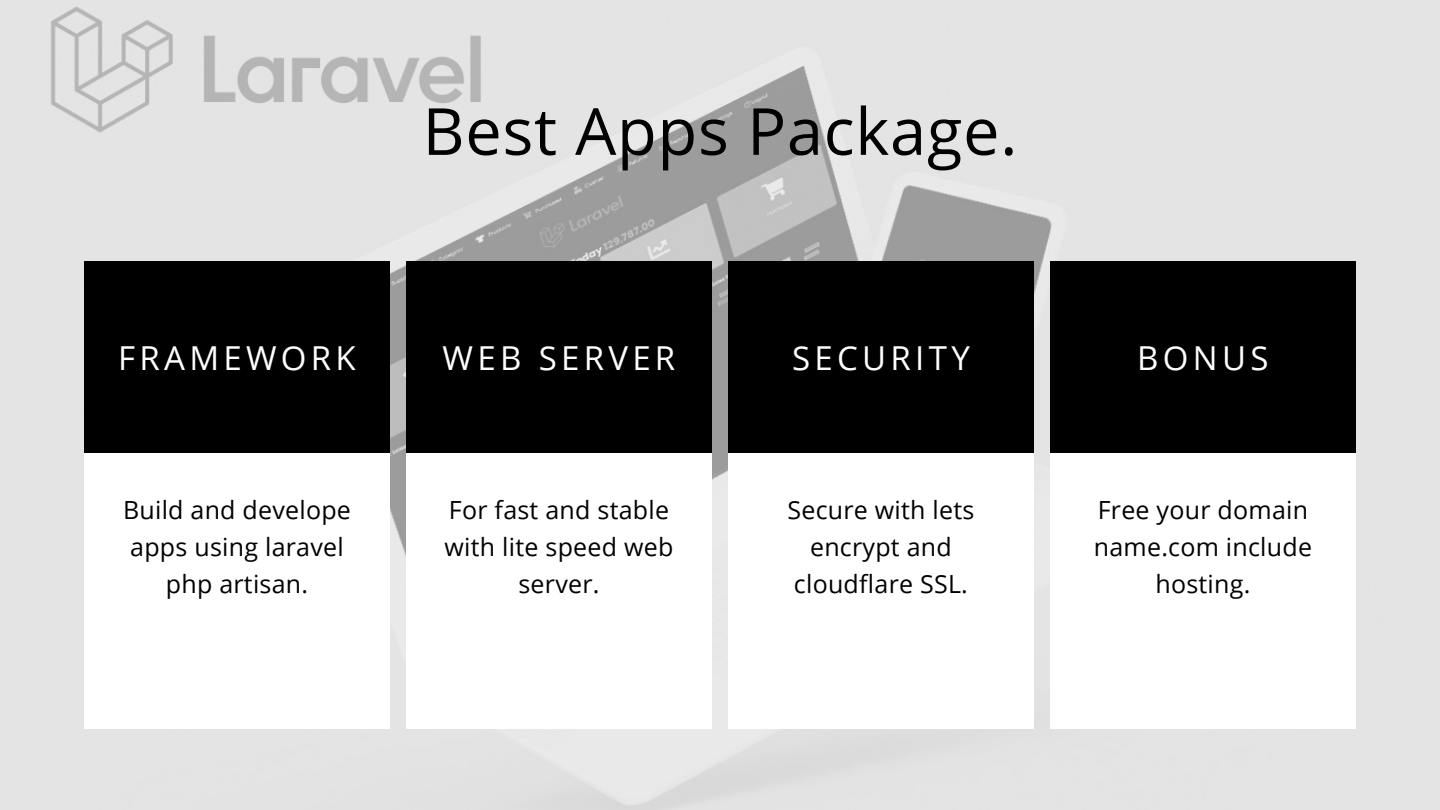
<style>
.page{position:relative;width:1440px;height:810px;background:#fff}
.page>*{position:absolute;margin:0;border:0;box-sizing:border-box;transform-origin:0 0}
.t1{font:65px "Open Sans";letter-spacing:.01em;color:#000}
.t2{font:33px "Open Sans";letter-spacing:.13em;color:#fff}
.t3{font:25px/36.8px "Open Sans";letter-spacing:.01em;color:#000;text-align:center}
</style>
<div class="page">
<img style="left:0;top:0;width:1440px;height:810px">
<div style="left:84px;top:261px;width:306px;height:468px;background:#fff"></div>
<div style="left:84px;top:261px;width:306px;height:192px;background:#000"></div>
<div style="left:406px;top:261px;width:306px;height:468px;background:#fff"></div>
<div style="left:406px;top:261px;width:306px;height:192px;background:#000"></div>
<div style="left:728px;top:261px;width:306px;height:468px;background:#fff"></div>
<div style="left:728px;top:261px;width:306px;height:192px;background:#000"></div>
<div style="left:1050px;top:261px;width:306px;height:468px;background:#fff"></div>
<div style="left:1050px;top:261px;width:306px;height:192px;background:#000"></div>
<h2 class="t2" style="left:118px;top:335px;width:239px">FRAMEWORK</h2>
<p class="t3" style="left:123px;top:491px;width:229px">Build and develope apps using laravel php artisan.</p>
<h1 class="t1" style="left:423px;top:85px;width:596px">Best Apps Package.</h1>
<h2 class="t2" style="left:443px;top:335px;width:234px">WEB SERVER</h2>
<p class="t3" style="left:445px;top:491px;width:230px">For fast and stable with lite speed web server.</p>
<h2 class="t2" style="left:792px;top:335px;width:179px">SECURITY</h2>
<p class="t3" style="left:787px;top:491px;width:188px">Secure with lets encrypt and cloudflare SSL.</p>
<h2 class="t2" style="left:1137px;top:335px;width:133px">BONUS</h2>
<p class="t3" style="left:1094px;top:491px;width:220px">Free your domain name.com include hosting.</p>
</div>
